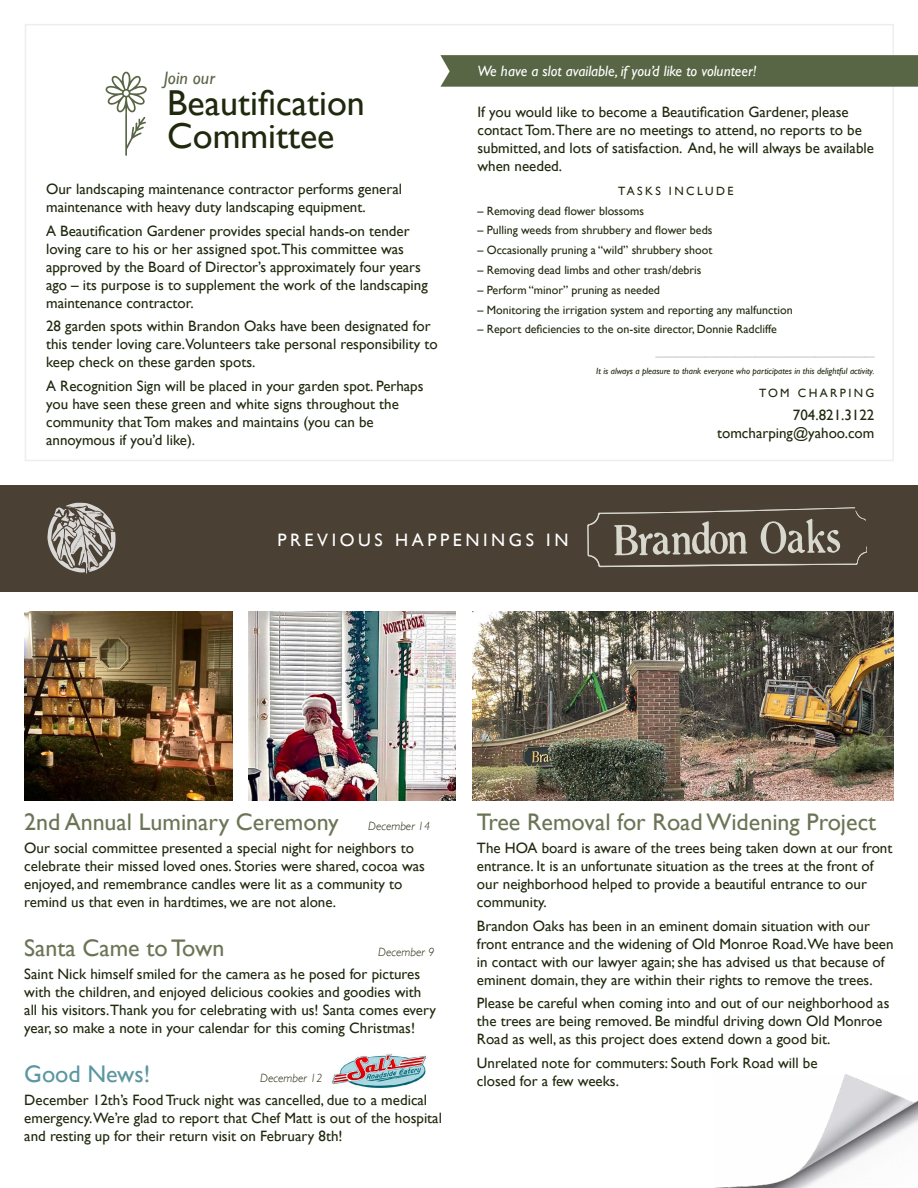
<style>
.page{position:relative;width:918px;height:1188px;background:#fff}
.page>*{position:absolute;margin:0;border:0;box-sizing:border-box;transform-origin:0 0}
.t1{font:36px/33px "Gill Sans";color:#1f290d}
.t2{font:24px "Gill Sans";color:#6b7555}
.t3{font:24px "Gill Sans";color:#5c97a1}
.t4{font:18px "Gill Sans";color:#ccc}
.t5{font:18px "Gill Sans";letter-spacing:.2em;color:#fff}
.t6{font:italic 18px "Gill Sans";color:#5c6649}
.t7{font:15px/18px "Gill Sans";color:#1f290d}
.t8{font:italic 15px "Gill Sans";color:#fff}
.t9{font:12px "Gill Sans";color:#1f290d}
.t10{font:12px "Gill Sans";letter-spacing:.2em;color:#1f290d}
.t11{font:italic 300 12px "Gill Sans";color:#1f290d}
.t12{font:italic 9px "Gill Sans";color:#1f290d}
.s1{color:#fff}
.s2{font-weight:300;font-style:italic;font-size:12px;color:#1f290d}
</style>
<div class="page">
<div style="left:25px;top:24px;width:869px;height:437px;border:2px solid #eee"></div>
<svg style="left:440px;top:55px;width:478px;height:32px;background:#5d6949"></svg>
<svg style="left:105px;top:71px;width:42px;height:85px"></svg>
<div style="left:0;top:486px;width:918px;height:106px;background:#4a4034"></div>
<img style="left:248px;top:612px;width:208px;height:188px">
<img style="left:473px;top:612px;width:421px;height:188px">
<img style="left:25px;top:612px;width:207px;height:188px">
<svg style="left:47px;top:503px;width:69px;height:71px"></svg>
<svg style="left:587px;top:507px;width:280px;height:60px"></svg>
<img style="left:331px;top:1053px;width:96px;height:36px">
<img style="left:714px;top:1075px;width:204px;height:113px">
<p class="t6" style="left:164px;top:67px;width:53px">Join our</p>
<h1 class="t1" style="left:167px;top:86px;width:199px">Beautification<br>Committee</h1>
<p class="t7" style="left:46px;top:180px;width:357px">Our landscaping maintenance contractor performs general maintenance with heavy duty landscaping equipment.</p>
<p class="t7" style="left:46px;top:222px;width:383px">A Beautification Gardener provides special hands-on tender loving care to his or her assigned spot.This committee was approved by the Board of Director’s approximately four years ago – its purpose is to supplement the work of the landscaping maintenance contractor.</p>
<p class="t7" style="left:46px;top:317px;width:393px">28 garden spots within Brandon Oaks have been designated for this tender loving care.Volunteers take personal responsibility to keep check on these garden spots.</p>
<p class="t7" style="left:46px;top:376px;width:379px">A Recognition Sign will be placed in your garden spot. Perhaps you have seen these green and white signs throughout the community that Tom makes and maintains (you can be</p>
<p class="t8" style="left:477px;top:62px;width:281px">We have a slot available, if you’d like to volunteer!</p>
<p class="t7" style="left:477px;top:103px;width:398px">If you would like to become a Beautification Gardener, please contact Tom.There are no meetings to attend, no reports to be submitted, and lots of satisfaction. And, he will always be available when needed.</p>
<p class="t10" style="left:618px;top:184px;width:117px">TASKS INCLUDE</p>
<p class="t9" style="left:477px;top:204px;width:168px">– Removing dead flower blossoms</p>
<p class="t9" style="left:477px;top:223px;width:237px">– Pulling weeds from shrubbery and flower beds</p>
<p class="t9" style="left:477px;top:243px;width:236px">– Occasionally pruning a “wild” shrubbery shoot</p>
<p class="t9" style="left:477px;top:263px;width:226px">– Removing dead limbs and other trash/debris</p>
<p class="t9" style="left:477px;top:283px;width:184px">– Perform “minor” pruning as needed</p>
<p class="t9" style="left:477px;top:303px;width:317px">– Monitoring the irrigation system and reporting any malfunction</p>
<p class="t9" style="left:477px;top:322px;width:301px">– Report deficiencies to the on-site director, Donnie Radcliffe</p>
<p class="t4" style="left:656px;top:337px;width:220px">______________________</p>
<p class="t12" style="left:596px;top:365px;width:280px">It is always a pleasure to thank everyone who participates in this delightful activity.</p>
<p class="t10" style="left:759px;top:386px;width:117px">TOM CHARPING</p>
<p class="t7" style="left:717px;top:406px;width:159px;text-align:right">704.821.3122 tomcharping@yahoo.com</p>
<p class="t5" style="left:277px;top:530px;width:293px">PREVIOUS HAPPENINGS IN</p>
<h2 class="t2" style="left:24px;top:808px;width:408px">2nd Annual Luminary Ceremony <span class="s1">.</span> <span class="s2">December 14</span></h2>
<p class="t7" style="left:24px;top:839px;width:402px">Our social committee presented a special night for neighbors to celebrate their missed loved ones. Stories were shared, cocoa was enjoyed, and remembrance candles were lit as a community to remind us that even in hardtimes, we are not alone.</p>
<h2 class="t2" style="left:24px;top:934px;width:202px">Santa Came to Town</h2>
<p class="t11" style="left:378px;top:945px;width:57px">December 9</p>
<p class="t7" style="left:24px;top:965px;width:413px">Saint Nick himself smiled for the camera as he posed for pictures with the children, and enjoyed delicious cookies and goodies with all his visitors.Thank you for celebrating with us! Santa comes every year, so make a note in your calendar for this coming Christmas!</p>
<h2 class="t3" style="left:24px;top:1060px;width:128px">Good News!</h2>
<p class="t11" style="left:260px;top:1071px;width:64px">December 12</p>
<p class="t7" style="left:24px;top:1091px;width:419px">December 12th’s Food Truck night was cancelled, due to a medical emergency.We’re glad to report that Chef Matt is out of the hospital and resting up for their return visit on February 8th!</p>
<h2 class="t2" style="left:477px;top:808px;width:401px">Tree Removal for Road Widening Project</h2>
<p class="t7" style="left:477px;top:839px;width:417px">The HOA board is aware of the trees being taken down at our front entrance. It is an unfortunate situation as the trees at the front of our neighborhood helped to provide a beautiful entrance to our community.</p>
<p class="t7" style="left:477px;top:917px;width:418px">Brandon Oaks has been in an eminent domain situation with our front entrance and the widening of Old Monroe Road.We have been in contact with our lawyer again; she has advised us that because of eminent domain, they are within their rights to remove the trees.</p>
<p class="t7" style="left:477px;top:994px;width:414px">Please be careful when coming into and out of our neighborhood as the trees are being removed. Be mindful driving down Old Monroe<br>Road as well, as this project does extend down a good bit.</p>
<p class="t7" style="left:477px;top:1053px;width:342px">Unrelated note for commuters: South Fork Road will be closed for a few weeks.</p>
</div>
